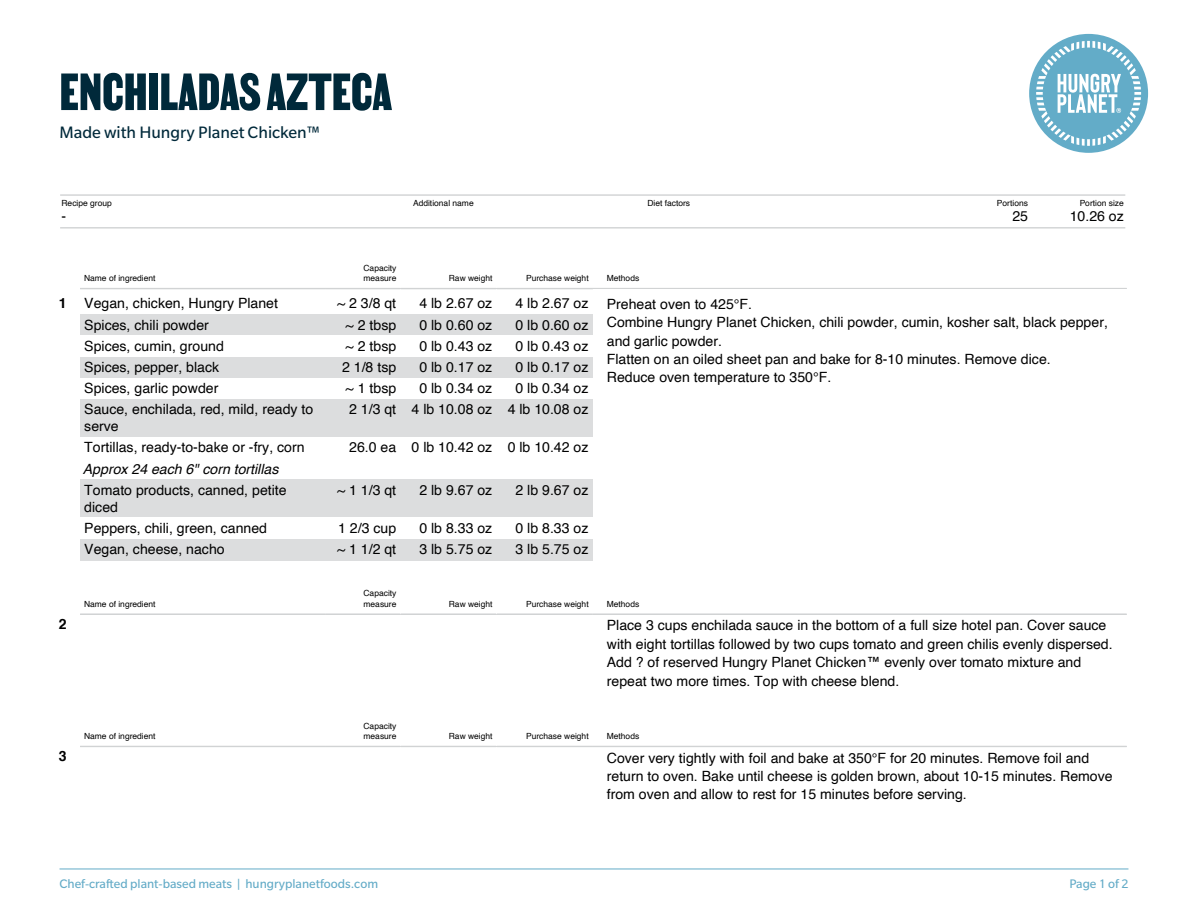
<style>
.page{position:relative;width:1188px;height:918px;background:#fff}
.page>*{position:absolute;margin:0;border:0;box-sizing:border-box;transform-origin:0 0}
.t1{font:63px "MARTIN";color:#00293a}
.t2{font:18px "Slate Pro";color:#00293a}
.t3{font:14.1px/18.3px "Helvetica";color:#000}
.t4{font:italic 14.1px "Helvetica";color:#000}
.t5{font:700 14.1px "Helvetica";color:#000}
.t6{font:13.5px "Slate Pro";color:#63abc7}
.t7{font:8.4px/10.2px "Helvetica";color:#000}
</style>
<div class="page">
<hr style="left:60px;top:194px;width:1065px;height:2px;background:#d1d3d4">
<hr style="left:60px;top:227px;width:1065px;height:2px;background:#d1d3d4">
<hr style="left:80px;top:288px;width:246px;height:1px;background:#d1d3d4">
<hr style="left:326px;top:288px;width:74px;height:1px;background:#d1d3d4">
<hr style="left:400px;top:288px;width:97px;height:1px;background:#d1d3d4">
<hr style="left:497px;top:288px;width:96px;height:1px;background:#d1d3d4">
<hr style="left:593px;top:288px;width:534px;height:1px;background:#d1d3d4">
<hr style="left:80px;top:289px;width:246px;height:1px;background:#d1d3d4">
<hr style="left:326px;top:289px;width:74px;height:1px;background:#d1d3d4">
<hr style="left:400px;top:289px;width:97px;height:1px;background:#d1d3d4">
<hr style="left:497px;top:289px;width:96px;height:1px;background:#d1d3d4">
<div style="left:80px;top:315px;width:246px;height:21px;background:#dcddde"></div>
<div style="left:326px;top:315px;width:74px;height:21px;background:#dcddde"></div>
<div style="left:400px;top:315px;width:97px;height:21px;background:#dcddde"></div>
<div style="left:497px;top:315px;width:96px;height:21px;background:#dcddde"></div>
<div style="left:80px;top:357px;width:246px;height:21px;background:#dcddde"></div>
<div style="left:326px;top:357px;width:74px;height:21px;background:#dcddde"></div>
<div style="left:400px;top:357px;width:97px;height:21px;background:#dcddde"></div>
<div style="left:497px;top:357px;width:96px;height:21px;background:#dcddde"></div>
<div style="left:80px;top:399px;width:246px;height:38px;background:#dcddde"></div>
<div style="left:326px;top:399px;width:74px;height:38px;background:#dcddde"></div>
<div style="left:400px;top:399px;width:97px;height:38px;background:#dcddde"></div>
<div style="left:497px;top:399px;width:96px;height:38px;background:#dcddde"></div>
<div style="left:80px;top:480px;width:246px;height:38px;background:#dcddde"></div>
<div style="left:326px;top:480px;width:74px;height:38px;background:#dcddde"></div>
<div style="left:400px;top:480px;width:97px;height:38px;background:#dcddde"></div>
<div style="left:497px;top:480px;width:96px;height:38px;background:#dcddde"></div>
<div style="left:80px;top:539px;width:246px;height:21px;background:#dcddde"></div>
<div style="left:326px;top:539px;width:74px;height:21px;background:#dcddde"></div>
<div style="left:400px;top:539px;width:97px;height:21px;background:#dcddde"></div>
<div style="left:497px;top:539px;width:96px;height:21px;background:#dcddde"></div>
<hr style="left:80px;top:613px;width:246px;height:1px;background:#d1d3d4">
<hr style="left:326px;top:613px;width:74px;height:1px;background:#d1d3d4">
<hr style="left:400px;top:613px;width:97px;height:1px;background:#d1d3d4">
<hr style="left:497px;top:613px;width:96px;height:1px;background:#d1d3d4">
<hr style="left:593px;top:613px;width:534px;height:1px;background:#d1d3d4">
<hr style="left:80px;top:614px;width:246px;height:1px;background:#d1d3d4">
<hr style="left:326px;top:614px;width:74px;height:1px;background:#d1d3d4">
<hr style="left:400px;top:614px;width:97px;height:1px;background:#d1d3d4">
<hr style="left:497px;top:614px;width:96px;height:1px;background:#d1d3d4">
<hr style="left:593px;top:614px;width:534px;height:1px;background:#d1d3d4">
<hr style="left:80px;top:746px;width:246px;height:1px;background:#d1d3d4">
<hr style="left:326px;top:746px;width:74px;height:1px;background:#d1d3d4">
<hr style="left:400px;top:746px;width:97px;height:1px;background:#d1d3d4">
<hr style="left:497px;top:746px;width:96px;height:1px;background:#d1d3d4">
<hr style="left:593px;top:746px;width:534px;height:1px;background:#d1d3d4">
<div style="left:1029px;top:34px;width:119px;height:119px;background:#63acc8;border-radius:50%"></div>
<svg style="left:1036px;top:41px;width:105px;height:105px"></svg>
<hr style="left:60px;top:869px;width:1068px;height:1px;background:#63abc7">
<h1 class="t1" style="left:60px;top:55px;width:334px">ENCHILADAS AZTECA</h1>
<p class="t2" style="left:60px;top:123px;width:262px">Made with Hungry Planet Chicken™</p>
<p class="t7" style="left:62px;top:198px;width:52px">Recipe group</p>
<p class="t7" style="left:413px;top:198px;width:62px">Additional name</p>
<p class="t7" style="left:647px;top:198px;width:44px">Diet factors</p>
<p class="t7" style="left:997px;top:198px;width:33px">Portions</p>
<p class="t7" style="left:1080px;top:198px;width:46px">Portion size</p>
<p class="t3" style="left:62px;top:207px;width:6px">-</p>
<p class="t3" style="left:1012px;top:207px;width:17px">25</p>
<p class="t3" style="left:1070px;top:207px;width:56px">10.26 oz</p>
<p class="t7" style="left:84px;top:273px;width:73px">Name of ingredient</p>
<p class="t7" style="left:364px;top:263px;width:34px">Capacity measure</p>
<p class="t7" style="left:449px;top:273px;width:45px">Raw weight</p>
<p class="t7" style="left:526px;top:273px;width:64px">Purchase weight</p>
<p class="t7" style="left:607px;top:273px;width:34px">Methods</p>
<p class="t5" style="left:59px;top:291px;width:9px">1</p>
<p class="t3" style="left:84px;top:295px;width:195px">Vegan, chicken, Hungry Planet</p>
<p class="t3" style="left:337px;top:295px;width:61px">~ 2 3/8 qt</p>
<p class="t3" style="left:419px;top:295px;width:74px">4 lb 2.67 oz</p>
<p class="t3" style="left:516px;top:295px;width:74px">4 lb 2.67 oz</p>
<p class="t3" style="left:84px;top:316px;width:126px">Spices, chili powder</p>
<p class="t3" style="left:346px;top:316px;width:52px">~ 2 tbsp</p>
<p class="t3" style="left:419px;top:316px;width:74px">0 lb 0.60 oz</p>
<p class="t3" style="left:516px;top:316px;width:74px">0 lb 0.60 oz</p>
<p class="t3" style="left:84px;top:337px;width:141px">Spices, cumin, ground</p>
<p class="t3" style="left:346px;top:337px;width:52px">~ 2 tbsp</p>
<p class="t3" style="left:419px;top:337px;width:74px">0 lb 0.43 oz</p>
<p class="t3" style="left:516px;top:337px;width:74px">0 lb 0.43 oz</p>
<p class="t3" style="left:84px;top:358px;width:136px">Spices, pepper, black</p>
<p class="t3" style="left:342px;top:358px;width:56px">2 1/8 tsp</p>
<p class="t3" style="left:419px;top:358px;width:74px">0 lb 0.17 oz</p>
<p class="t3" style="left:516px;top:358px;width:74px">0 lb 0.17 oz</p>
<p class="t3" style="left:84px;top:379px;width:136px">Spices, garlic powder</p>
<p class="t3" style="left:346px;top:379px;width:52px">~ 1 tbsp</p>
<p class="t3" style="left:419px;top:379px;width:74px">0 lb 0.34 oz</p>
<p class="t3" style="left:516px;top:379px;width:74px">0 lb 0.34 oz</p>
<p class="t3" style="left:84px;top:401px;width:231px;line-height:17px">Sauce, enchilada, red, mild, ready to serve</p>
<p class="t3" style="left:349px;top:401px;width:241px">2 1/3 qt 4 lb 10.08 oz 4 lb 10.08 oz</p>
<p class="t3" style="left:84px;top:439px;width:222px">Tortillas, ready-to-bake or -fry, corn</p>
<p class="t3" style="left:349px;top:439px;width:241px">26.0 ea 0 lb 10.42 oz 0 lb 10.42 oz</p>
<p class="t4" style="left:83px;top:457px;width:197px">Approx 24 each 6" corn tortillas</p>
<p class="t3" style="left:84px;top:482px;width:204px;line-height:17px">Tomato products, canned, petite diced</p>
<p class="t3" style="left:337px;top:481px;width:61px">~ 1 1/3 qt</p>
<p class="t3" style="left:419px;top:481px;width:74px">2 lb 9.67 oz</p>
<p class="t3" style="left:516px;top:481px;width:74px">2 lb 9.67 oz</p>
<p class="t3" style="left:84px;top:519px;width:184px">Peppers, chili, green, canned</p>
<p class="t3" style="left:338px;top:519px;width:60px">1 2/3 cup</p>
<p class="t3" style="left:419px;top:519px;width:74px">0 lb 8.33 oz</p>
<p class="t3" style="left:516px;top:519px;width:74px">0 lb 8.33 oz</p>
<p class="t3" style="left:84px;top:540px;width:142px">Vegan, cheese, nacho</p>
<p class="t3" style="left:337px;top:540px;width:61px">~ 1 1/2 qt</p>
<p class="t3" style="left:419px;top:540px;width:74px">3 lb 5.75 oz</p>
<p class="t3" style="left:516px;top:540px;width:74px">3 lb 5.75 oz</p>
<p class="t3" style="left:607px;top:295px;width:503px">Preheat oven to 425°F.<br>Combine Hungry Planet Chicken, chili powder, cumin, kosher salt, black pepper, and garlic powder.<br>Flatten on an oiled sheet pan and bake for 8-10 minutes. Remove dice.<br>Reduce oven temperature to 350°F.</p>
<p class="t7" style="left:84px;top:599px;width:73px">Name of ingredient</p>
<p class="t7" style="left:364px;top:589px;width:34px">Capacity measure</p>
<p class="t7" style="left:449px;top:599px;width:45px">Raw weight</p>
<p class="t7" style="left:526px;top:599px;width:64px">Purchase weight</p>
<p class="t7" style="left:607px;top:599px;width:34px">Methods</p>
<p class="t5" style="left:59px;top:613px;width:9px">2</p>
<p class="t3" style="left:607px;top:617px;width:507px">Place 3 cups enchilada sauce in the bottom of a full size hotel pan. Cover sauce with eight tortillas followed by two cups tomato and green chilis evenly dispersed.<br>Add ? of reserved Hungry Planet Chicken™ evenly over tomato mixture and repeat two more times. Top with cheese blend.</p>
<p class="t7" style="left:84px;top:731px;width:73px">Name of ingredient</p>
<p class="t7" style="left:364px;top:721px;width:34px">Capacity measure</p>
<p class="t7" style="left:449px;top:731px;width:45px">Raw weight</p>
<p class="t7" style="left:526px;top:731px;width:64px">Purchase weight</p>
<p class="t7" style="left:607px;top:731px;width:34px">Methods</p>
<p class="t5" style="left:59px;top:745px;width:9px">3</p>
<p class="t3" style="left:607px;top:749px;width:507px">Cover very tightly with foil and bake at 350°F for 20 minutes. Remove foil and return to oven. Bake until cheese is golden brown, about 10-15 minutes. Remove from oven and allow to rest for 15 minutes before serving.</p>
<p class="t6" style="left:60px;top:876px;width:320px">Chef-crafted plant-based meats | hungryplanetfoods.com</p>
<p class="t6" style="left:1069px;top:876px;width:61px">Page 1 of 2</p>
</div>
